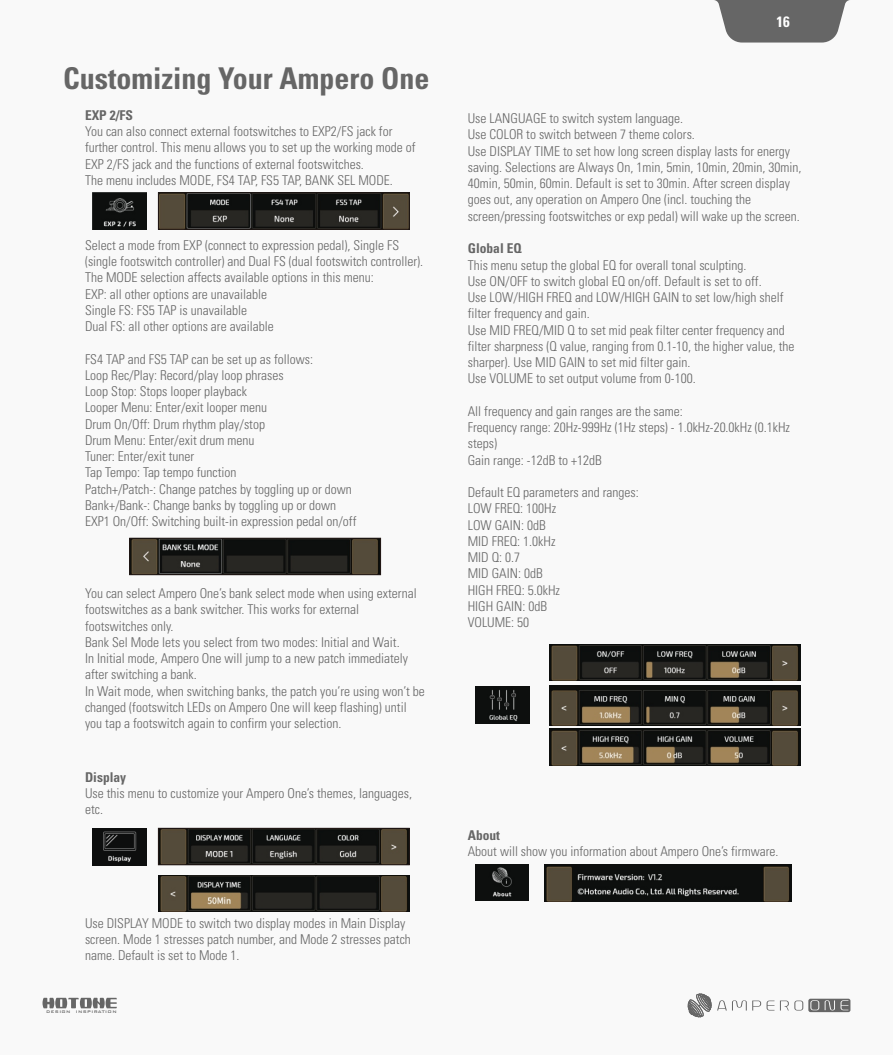
<style>
.page{position:relative;width:893px;height:1055px;background:#fff}
.page>*{position:absolute;margin:0;border:0;box-sizing:border-box;transform-origin:0 0}
.t1{font:700 condensed 30px "Univers LT Std";color:#666}
.t2{font:700 condensed 15px "Univers LT Std";color:#fff}
.t3{font:300 condensed 13.5px/16.2px "Univers LT Std";color:#666}
.t4{font:700 condensed 13.5px "Univers LT Std";color:#666}
.t5{font:500 4.95px "Bank Gothic BT";letter-spacing:.075em;color:#666}
</style>
<div class="page">
<div style="left:0;top:0;width:893px;height:1054px;background:#f9f9f9"></div>
<img style="left:160px;top:194px;width:248px;height:34px">
<div style="left:158px;top:192px;width:252px;height:38px;border:1px solid #231916"></div>
<svg style="left:43px;top:997px;width:74px;height:11px"></svg>
<svg style="left:714px;top:0;width:136px;height:43px;background:#7d7d7d"></svg>
<img style="left:131px;top:540px;width:248px;height:33px">
<div style="left:129px;top:538px;width:252px;height:37px;border:1px solid #231916"></div>
<img style="left:93px;top:193px;width:53px;height:37px">
<svg style="left:687px;top:993px;width:163px;height:25px"></svg>
<img style="left:93px;top:828px;width:53px;height:37px">
<img style="left:475px;top:864px;width:53px;height:36px">
<img style="left:545px;top:864px;width:247px;height:37px">
<img style="left:160px;top:829px;width:248px;height:34px">
<div style="left:158px;top:827px;width:252px;height:38px;border:1px solid #231916"></div>
<img style="left:159px;top:875px;width:251px;height:36px">
<img style="left:550px;top:728px;width:250px;height:38px">
<img style="left:550px;top:685px;width:250px;height:40px">
<img style="left:550px;top:644px;width:250px;height:37px">
<img style="left:475px;top:686px;width:54px;height:37px">
<h1 class="t1" style="left:63px;top:68px;width:368px">Customizing Your Ampero One</h1>
<p class="t4" style="left:85px;top:110px;width:50px">EXP 2/FS</p>
<p class="t3" style="left:85px;top:125px;width:332px">You can also connect external footswitches to EXP2/FS jack for further control. This menu allows you to set up the working mode of EXP 2/FS jack and the functions of external footswitches.<br>The menu includes MODE, FS4 TAP, FS5 TAP, BANK SEL MODE.</p>
<p class="t3" style="left:85px;top:239px;width:340px">Select a mode from EXP (connect to expression pedal), Single FS (single footswitch controller) and Dual FS (dual footswitch controller).<br>The MODE selection affects available options in this menu:<br>EXP: all other options are unavailable<br>Single FS: FS5 TAP is unavailable<br>Dual FS: all other options are available</p>
<p class="t3" style="left:85px;top:352px;width:273px">FS4 TAP and FS5 TAP can be set up as follows:<br>Loop Rec/Play: Record/play loop phrases<br>Loop Stop: Stops looper playback<br>Looper Menu: Enter/exit looper menu<br>Drum On/Off: Drum rhythm play/stop<br>Drum Menu: Enter/exit drum menu<br>Tuner: Enter/exit tuner<br>Tap Tempo: Tap tempo function<br>Patch+/Patch-: Change patches by toggling up or down Bank+/Bank-: Change banks by toggling up or down EXP1 On/Off: Switching built-in expression pedal on/off</p>
<p class="t3" style="left:85px;top:587px;width:341px">You can select Ampero One’s bank select mode when using external footswitches as a bank switcher. This works for external footswitches only.<br>Bank Sel Mode lets you select from two modes: Initial and Wait.<br>In Initial mode, Ampero One will jump to a new patch immediately after switching a bank.<br>In Wait mode, when switching banks, the patch you’re using won’t be changed (footswitch LEDs on Ampero One will keep flashing) until you tap a footswitch again to confirm your selection.</p>
<p class="t4" style="left:85px;top:771px;width:43px">Display</p>
<p class="t3" style="left:85px;top:786px;width:329px">Use this menu to customize your Ampero One’s themes, languages, etc.</p>
<p class="t3" style="left:85px;top:916px;width:327px">Use DISPLAY MODE to switch two display modes in Main Display screen. Mode 1 stresses patch number, and Mode 2 stresses patch name. Default is set to Mode 1.</p>
<p class="t5" style="left:46px;top:1009px;width:72px">DESIGN INSPIRATION</p>
<p class="t2" style="left:776px;top:16px;width:15px">16</p>
<p class="t3" style="left:468px;top:112px;width:335px">Use LANGUAGE to switch system language.<br>Use COLOR to switch between 7 theme colors.<br>Use DISPLAY TIME to set how long screen display lasts for energy saving. Selections are Always On, 1min, 5min, 10min, 20min, 30min, 40min, 50min, 60min. Default is set to 30min. After screen display goes out, any operation on Ampero One (incl. touching the screen/pressing footswitches or exp pedal) will wake up the screen.</p>
<p class="t4" style="left:468px;top:243px;width:55px">Global EQ</p>
<p class="t3" style="left:468px;top:258px;width:328px">This menu setup the global EQ for overall tonal sculpting.<br>Use ON/OFF to switch global EQ on/off. Default is set to off.<br>Use LOW/HIGH FREQ and LOW/HIGH GAIN to set low/high shelf filter frequency and gain.<br>Use MID FREQ/MID Q to set mid peak filter center frequency and filter sharpness (Q value, ranging from 0.1-10, the higher value, the sharper). Use MID GAIN to set mid filter gain.<br>Use VOLUME to set output volume from 0-100.</p>
<p class="t3" style="left:468px;top:404px;width:324px">All frequency and gain ranges are the same:<br>Frequency range: 20Hz-999Hz (1Hz steps) - 1.0kHz-20.0kHz (0.1kHz steps)<br>Gain range: -12dB to +12dB</p>
<p class="t3" style="left:468px;top:486px;width:172px">Default EQ parameters and ranges:<br>LOW FREQ: 100Hz<br>LOW GAIN: 0dB<br>MID FREQ: 1.0kHz<br>MID Q: 0.7<br>MID GAIN: 0dB<br>HIGH FREQ: 5.0kHz<br>HIGH GAIN: 0dB<br>VOLUME: 50</p>
<p class="t4" style="left:468px;top:830px;width:34px">About</p>
<p class="t3" style="left:468px;top:845px;width:312px">About will show you information about Ampero One’s firmware.</p>
</div>
